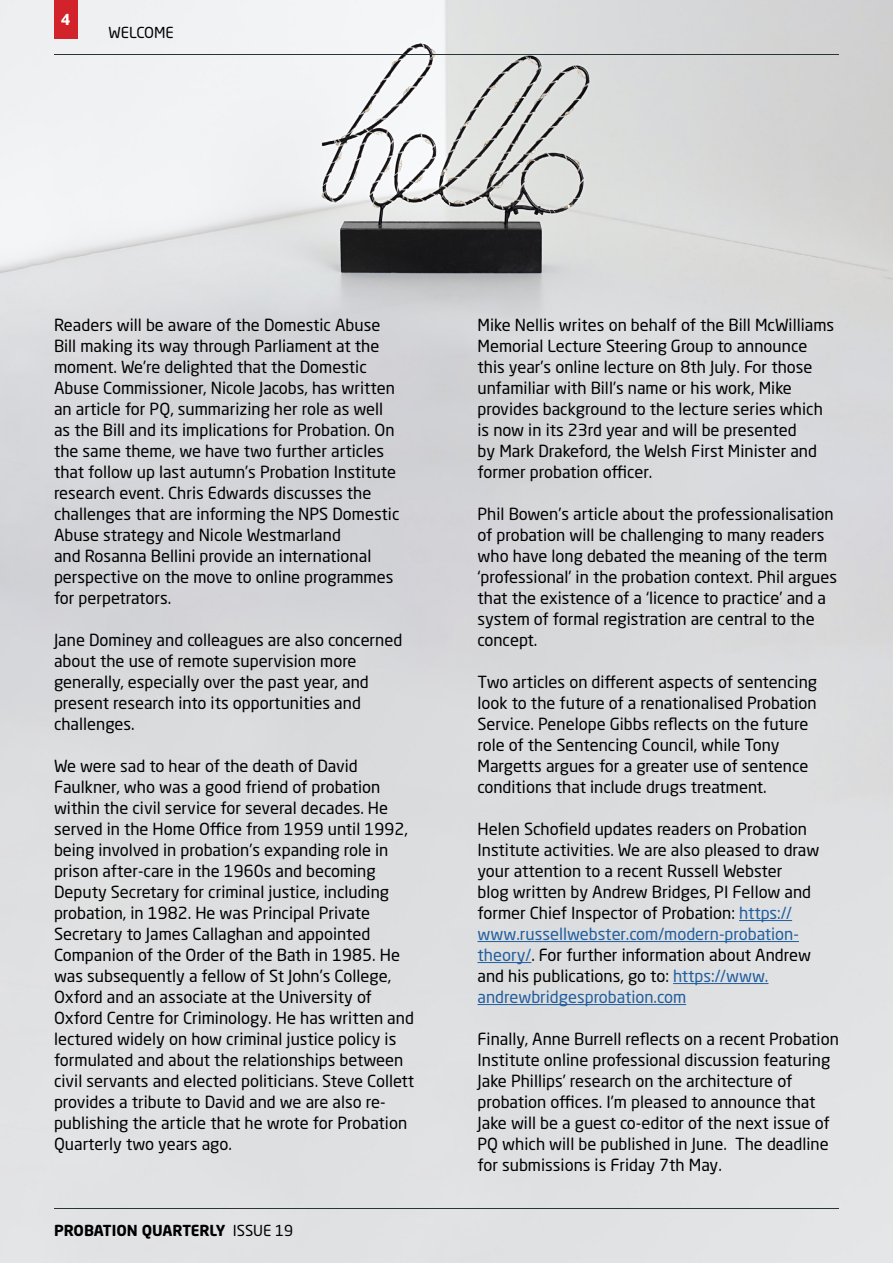
<style>
.page{position:relative;width:893px;height:1263px;background:#fff}
.page>*{position:absolute;margin:0;border:0;box-sizing:border-box;transform-origin:0 0}
.t1{font:16.5px/21px "Neo Sans Std";color:#000}
.t2{font:700 15px "Neo Sans Std";letter-spacing:-.005em;color:#000}
.t3{font:15px "Neo Sans Std";color:#000}
.t4{font:700 15px "Neo Sans Std";color:#fff}
.s1{font-weight:400}
.s2{color:#215e9e}
</style>
<div class="page">
<img style="left:0;top:0;width:893px;height:1263px">
<div style="left:54px;top:0;width:23px;height:38px;background:#d2232a"></div>
<hr style="left:54px;top:1208px;width:785px;height:1px;background:#283537">
<hr style="left:54px;top:54px;width:785px;height:1px;background:#283537">
<hr style="left:739px;top:920px;width:53px;height:1px;background:#215e9e">
<hr style="left:477px;top:941px;width:322px;height:1px;background:#215e9e">
<hr style="left:477px;top:962px;width:54px;height:1px;background:#215e9e">
<hr style="left:673px;top:983px;width:95px;height:1px;background:#215e9e">
<hr style="left:477px;top:1004px;width:209px;height:1px;background:#215e9e">
<p class="t4" style="left:61px;top:10px;width:11px">4</p>
<p class="t3" style="left:109px;top:24px;width:67px">WELCOME</p>
<p class="t1" style="left:54px;top:314px;width:347px">Readers will be aware of the Domestic Abuse Bill making its way through Parliament at the moment. We’re delighted that the Domestic Abuse Commissioner, Nicole Jacobs, has written an article for PQ, summarizing her role as well as the Bill and its implications for Probation. On the same theme, we have two further articles that follow up last autumn’s Probation Institute research event. Chris Edwards discusses the challenges that are informing the NPS Domestic Abuse strategy and Nicole Westmarland<br>and Rosanna Bellini provide an international perspective on the move to online programmes for perpetrators.</p>
<p class="t1" style="left:54px;top:629px;width:350px">Jane Dominey and colleagues are also concerned about the use of remote supervision more generally, especially over the past year, and present research into its opportunities and challenges.</p>
<p class="t1" style="left:54px;top:755px;width:362px">We were sad to hear of the death of David Faulkner, who was a good friend of probation within the civil service for several decades. He served in the Home Office from 1959 until 1992, being involved in probation’s expanding role in prison after-care in the 1960s and becoming Deputy Secretary for criminal justice, including probation, in 1982. He was Principal Private Secretary to James Callaghan and appointed Companion of the Order of the Bath in 1985. He was subsequently a fellow of St John’s College, Oxford and an associate at the University of Oxford Centre for Criminology. He has written and lectured widely on how criminal justice policy is formulated and about the relationships between civil servants and elected politicians. Steve Collett provides a tribute to David and we are also re&shy;publishing the article that he wrote for Probation Quarterly two years ago.</p>
<p class="t2" style="left:54px;top:1221px;width:241px">PROBATION QUARTERLY <span class="s1">ISSUE 19</span></p>
<p class="t1" style="left:477px;top:314px;width:358px">Mike Nellis writes on behalf of the Bill McWilliams Memorial Lecture Steering Group to announce this year’s online lecture on 8th July. For those unfamiliar with Bill’s name or his work, Mike provides background to the lecture series which is now in its 23rd year and will be presented<br>by Mark Drakeford, the Welsh First Minister and former probation officer.</p>
<p class="t1" style="left:477px;top:503px;width:361px">Phil Bowen’s article about the professionalisation of probation will be challenging to many readers who have long debated the meaning of the term ‘professional’ in the probation context. Phil argues that the existence of a ‘licence to practice’ and a system of formal registration are central to the concept.</p>
<p class="t1" style="left:477px;top:671px;width:341px">Two articles on different aspects of sentencing look to the future of a renationalised Probation Service. Penelope Gibbs reflects on the future role of the Sentencing Council, while Tony Margetts argues for a greater use of sentence conditions that include drugs treatment.</p>
<p class="t1" style="left:477px;top:818px;width:343px">Helen Schofield updates readers on Probation Institute activities. We are also pleased to draw your attention to a recent Russell Webster<br>blog written by Andrew Bridges, PI Fellow and former Chief Inspector of Probation: <span class="s2">https:// www.russellwebster.com/modern-probation&shy;theory/</span>. For further information about Andrew and his publications, go to: <span class="s2">https://www. andrewbridgesprobation.com</span></p>
<p class="t1" style="left:477px;top:1028px;width:363px">Finally, Anne Burrell reflects on a recent Probation Institute online professional discussion featuring Jake Phillips’ research on the architecture of probation offices. I’m pleased to announce that Jake will be a guest co-editor of the next issue of PQ which will be published in June. The deadline for submissions is Friday 7th May.</p>
</div>
